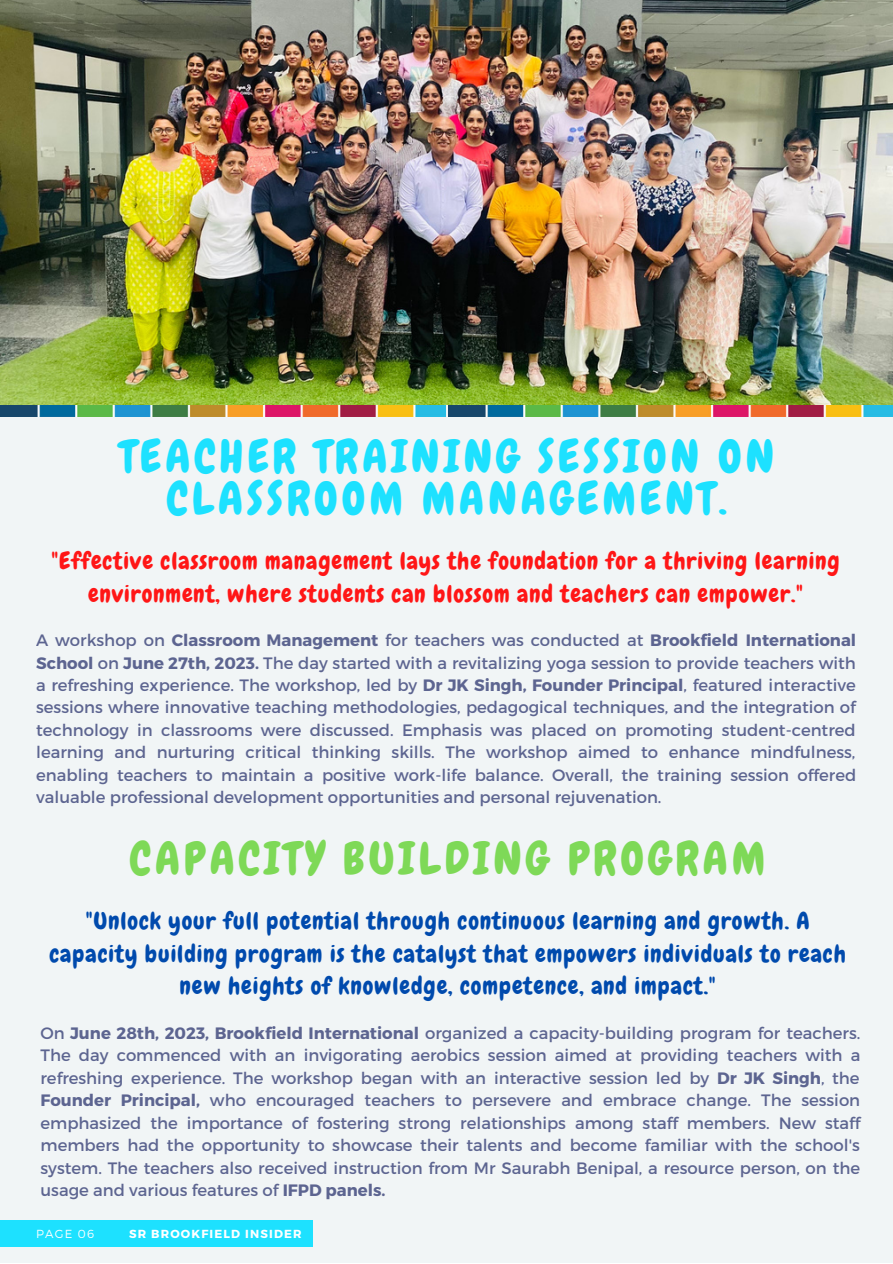
<style>
.page{position:relative;width:893px;height:1264px;background:#fff}
.page>*{position:absolute;margin:0;border:0;box-sizing:border-box;transform-origin:0 0}
.t1{font:45px/41.5px "Chewy";letter-spacing:.09em;color:#1de1ff;text-align:center}
.t2{font:45px "Chewy";letter-spacing:.09em;color:#7ed957}
.t3{font:23.7px/32.5px "Chewy";letter-spacing:.04em;color:#004aad;text-align:center}
.t4{font:23.7px/32.5px "Chewy";letter-spacing:.04em;color:#ff1616;text-align:center}
.t5{font:16.5px/22.5px "Montserrat";color:#0c1659;text-align:justify}
.t6{font:700 11.7px "Montserrat";letter-spacing:.1em;color:#fff}
.t7{font:300 11.7px "Montserrat";letter-spacing:.1em;color:#fff}
.s1{font-weight:700}
</style>
<div class="page">
<div style="left:0;top:0;width:892px;height:1262px;background:#f1f5f6"></div>
<img style="left:0;top:0;width:892px;height:405px">
<img style="left:0;top:405px;width:445px;height:11px">
<img style="left:448px;top:405px;width:444px;height:11px">
<div style="left:0;top:1220px;width:313px;height:27px;background:#1de1ff"></div>
<p class="t1" style="left:119px;top:436px;width:656px">TEACHER TRAINING SESSION ON<br>CLASSROOM MANAGEMENT.</p>
<p class="t4" style="left:52px;top:544px;width:789px">"Effective classroom management lays the foundation for a thriving learning environment, where students can blossom and teachers can empower."</p>
<p class="t5" style="left:36px;top:628px;width:821px">A workshop on <span class="s1">Classroom Management</span> for teachers was conducted at <span class="s1">Brookfield International School</span> on <span class="s1">June 27th, 2023.</span> The day started with a revitalizing yoga session to provide teachers with a refreshing experience. The workshop, led by <span class="s1">Dr JK Singh, Founder Principal</span>, featured interactive sessions where innovative teaching methodologies, pedagogical techniques, and the integration of technology in classrooms were discussed. Emphasis was placed on promoting student-centred learning and nurturing critical thinking skills. The workshop aimed to enhance mindfulness, enabling teachers to maintain a positive work-life balance. Overall, the training session offered valuable professional development opportunities and personal rejuvenation.</p>
<p class="t2" style="left:130px;top:830px;width:636px">CAPACITY BUILDING PROGRAM</p>
<p class="t3" style="left:49px;top:904px;width:798px">"Unlock your full potential through continuous learning and growth. A capacity building program is the catalyst that empowers individuals to reach new heights of knowledge, competence, and impact."</p>
<p class="t5" style="left:40px;top:1020px;width:821px">On <span class="s1">June 28th, 2023, Brookfield International</span> organized a capacity-building program for teachers.<br>The day commenced with an invigorating aerobics session aimed at providing teachers with a refreshing experience. The workshop began with an interactive session led by <span class="s1">Dr JK Singh</span>, the <span class="s1">Founder Principal,</span> who encouraged teachers to persevere and embrace change. The session emphasized the importance of fostering strong relationships among staff members. New staff members had the opportunity to showcase their talents and become familiar with the school's system. The teachers also received instruction from Mr Saurabh Benipal, a resource person, on the usage and various features of <span class="s1">IFPD panels.</span></p>
<p class="t7" style="left:36px;top:1225px;width:59px">PAGE 06</p>
<p class="t6" style="left:129px;top:1225px;width:174px">SR BROOKFIELD INSIDER</p>
</div>
